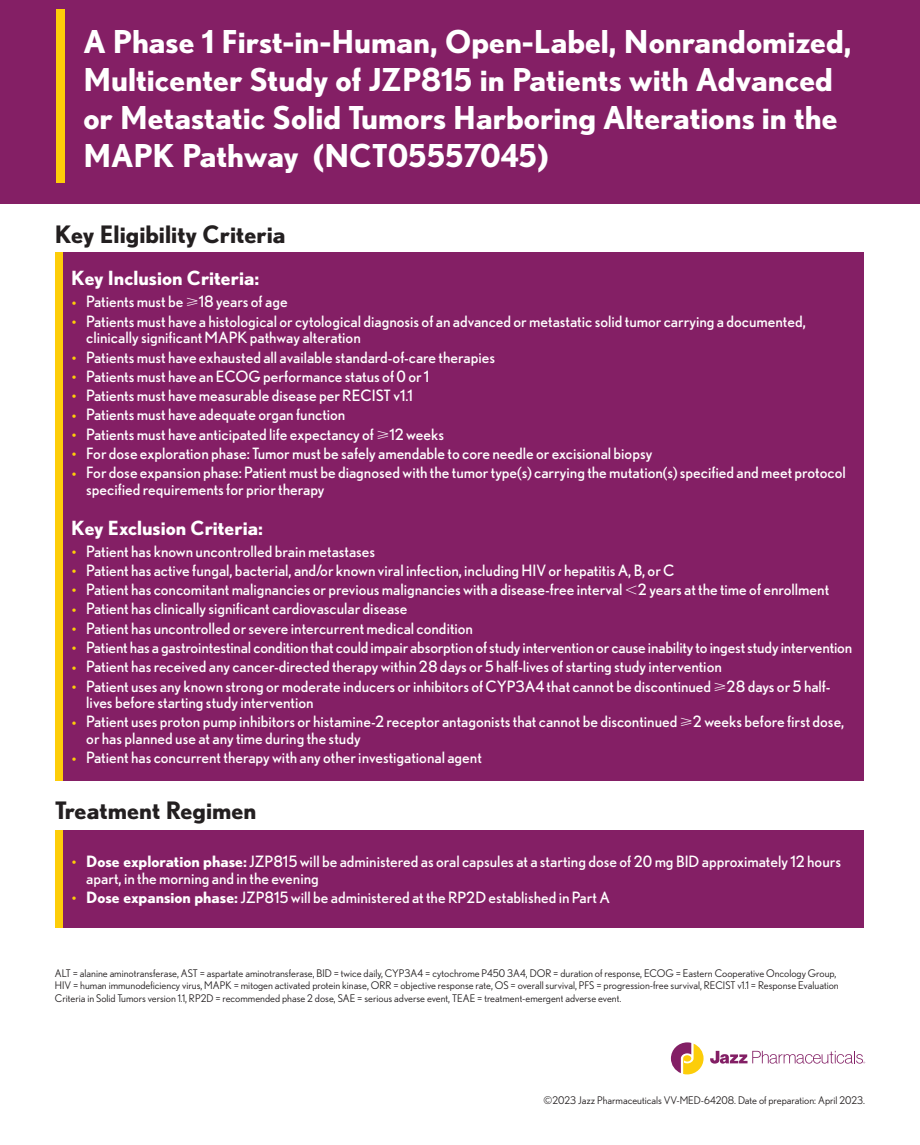
<style>
.page{position:relative;width:920px;height:1145px;background:#fff}
.page>*{position:absolute;margin:0;border:0;box-sizing:border-box;transform-origin:0 0}
.t1{font:700 31.5px/37.8px "Nobel";color:#fff}
.t2{font:700 24px "Nobel";color:#231f20}
.t3{font:700 19.5px "Nobel";color:#fff}
.t4{font:15.6px/16.5px "Nobel";color:#fff}
.t5{font:10.5px/12.6px "Nobel";color:#231f20}
.s1{font-size:18px;color:#fdcd09}
.s2{font-family:"Universal Std Greekw Math Pi"}
.s3{font-weight:700}
</style>
<div class="page">
<div style="left:0;top:0;width:920px;height:204px;background:#841f65"></div>
<div style="left:56px;top:9px;width:9px;height:174px;background:#fdcd09"></div>
<svg style="left:671px;top:1042px;width:32px;height:32px"></svg>
<svg style="left:710px;top:1050px;width:155px;height:13px"></svg>
<div style="left:55px;top:252px;width:8px;height:528px;background:#fdcd09"></div>
<div style="left:63px;top:252px;width:801px;height:528px;background:#841f65"></div>
<div style="left:55px;top:830px;width:8px;height:97px;background:#fdcd09"></div>
<div style="left:63px;top:830px;width:801px;height:97px;background:#841f65"></div>
<h1 class="t1" style="left:83px;top:22px;width:769px">A Phase 1 First-in-Human, Open-Label, Nonrandomized, Multicenter Study of JZP815 in Patients with Advanced or Metastatic Solid Tumors Harboring Alterations in the MAPK Pathway (NCT05557045)</h1>
<h2 class="t2" style="left:55px;top:220px;width:232px">Key Eligibility Criteria</h2>
<p class="t3" style="left:71px;top:267px;width:189px">Key Inclusion Criteria:</p>
<p class="t4" style="left:71px;top:293px;width:218px"><span class="s1">•</span> Patients must be <span class="s2">⩾</span>18 years of age</p>
<p class="t4" style="left:86px;top:313px;width:721px;text-indent:-15px"><span class="s1">•</span> Patients must have a histological or cytological diagnosis of an advanced or metastatic solid tumor carrying a documented, clinically significant MAPK pathway alteration</p>
<p class="t4" style="left:71px;top:348px;width:425px"><span class="s1">•</span> Patients must have exhausted all available standard-of-care therapies</p>
<p class="t4" style="left:71px;top:368px;width:359px"><span class="s1">•</span> Patients must have an ECOG performance status of 0 or 1</p>
<p class="t4" style="left:71px;top:387px;width:343px"><span class="s1">•</span> Patients must have measurable disease per RECIST v1.1</p>
<p class="t4" style="left:71px;top:406px;width:275px"><span class="s1">•</span> Patients must have adequate organ function</p>
<p class="t4" style="left:71px;top:425px;width:374px"><span class="s1">•</span> Patients must have anticipated life expectancy of <span class="s2">⩾</span>12 weeks</p>
<p class="t4" style="left:71px;top:445px;width:582px"><span class="s1">•</span> For dose exploration phase: Tumor must be safely amendable to core needle or excisional biopsy</p>
<p class="t4" style="left:86px;top:464px;width:761px;text-indent:-15px"><span class="s1">•</span> For dose expansion phase: Patient must be diagnosed with the tumor type(s) carrying the mutation(s) specified and meet protocol specified requirements for prior therapy</p>
<p class="t3" style="left:71px;top:516px;width:193px">Key Exclusion Criteria:</p>
<p class="t4" style="left:71px;top:542px;width:305px"><span class="s1">•</span> Patient has known uncontrolled brain metastases</p>
<p class="t4" style="left:71px;top:561px;width:605px"><span class="s1">•</span> Patient has active fungal, bacterial, and/or known viral infection, including HIV or hepatitis A, B, or C</p>
<p class="t4" style="left:71px;top:581px;width:759px"><span class="s1">•</span> Patient has concomitant malignancies or previous malignancies with a disease-free interval <span class="s2">&lt;</span>2 years at the time of enrollment</p>
<p class="t4" style="left:71px;top:600px;width:338px"><span class="s1">•</span> Patient has clinically significant cardiovascular disease</p>
<p class="t4" style="left:71px;top:619px;width:403px"><span class="s1">•</span> Patient has uncontrolled or severe intercurrent medical condition</p>
<p class="t4" style="left:71px;top:639px;width:782px"><span class="s1">•</span> Patient has a gastrointestinal condition that could impair absorption of study intervention or cause inability to ingest study intervention</p>
<p class="t4" style="left:71px;top:658px;width:652px"><span class="s1">•</span> Patient has received any cancer-directed therapy within 28 days or 5 half-lives of starting study intervention</p>
<p class="t4" style="left:86px;top:677px;width:745px;text-indent:-15px"><span class="s1">•</span> Patient uses any known strong or moderate inducers or inhibitors of CYP3A4 that cannot be discontinued <span class="s2">⩾</span>28 days or 5 half&shy;lives before starting study intervention</p>
<p class="t4" style="left:86px;top:713px;width:759px;text-indent:-15px"><span class="s1">•</span> Patient uses proton pump inhibitors or histamine-2 receptor antagonists that cannot be discontinued <span class="s2">⩾</span>2 weeks before first dose, or has planned use at any time during the study</p>
<p class="t4" style="left:71px;top:749px;width:412px"><span class="s1">•</span> Patient has concurrent therapy with any other investigational agent</p>
<h2 class="t2" style="left:55px;top:795px;width:203px">Treatment Regimen</h2>
<p class="t4" style="left:86px;top:853px;width:756px;text-indent:-15px"><span class="s1">•</span> <span class="s3">Dose exploration phase:</span> JZP815 will be administered as oral capsules at a starting dose of 20 mg BID approximately 12 hours apart, in the morning and in the evening</p>
<p class="t4" style="left:71px;top:889px;width:540px"><span class="s1">•</span> <span class="s3">Dose expansion phase:</span> JZP815 will be administered at the RP2D established in Part A</p>
<p class="t5" style="left:55px;top:966px;width:785px">ALT = alanine aminotransferase, AST = aspartate aminotransferase, BID = twice daily, CYP3A4 = cytochrome P450 3A4, DOR = duration of response, ECOG = Eastern Cooperative Oncology Group,<br>HIV = human immunodeficiency virus, MAPK = mitogen activated protein kinase, ORR = objective response rate, OS = overall survival, PFS = progression-free survival, RECIST v1.1 = Response Evaluation<br>Criteria in Solid Tumors version 1.1, RP2D = recommended phase 2 dose, SAE = serious adverse event, TEAE = treatment-emergent adverse event.</p>
<p class="t5" style="left:543px;top:1093px;width:323px">©2023 Jazz Pharmaceuticals VV-MED-64208. Date of preparation: April 2023.</p>
</div>
